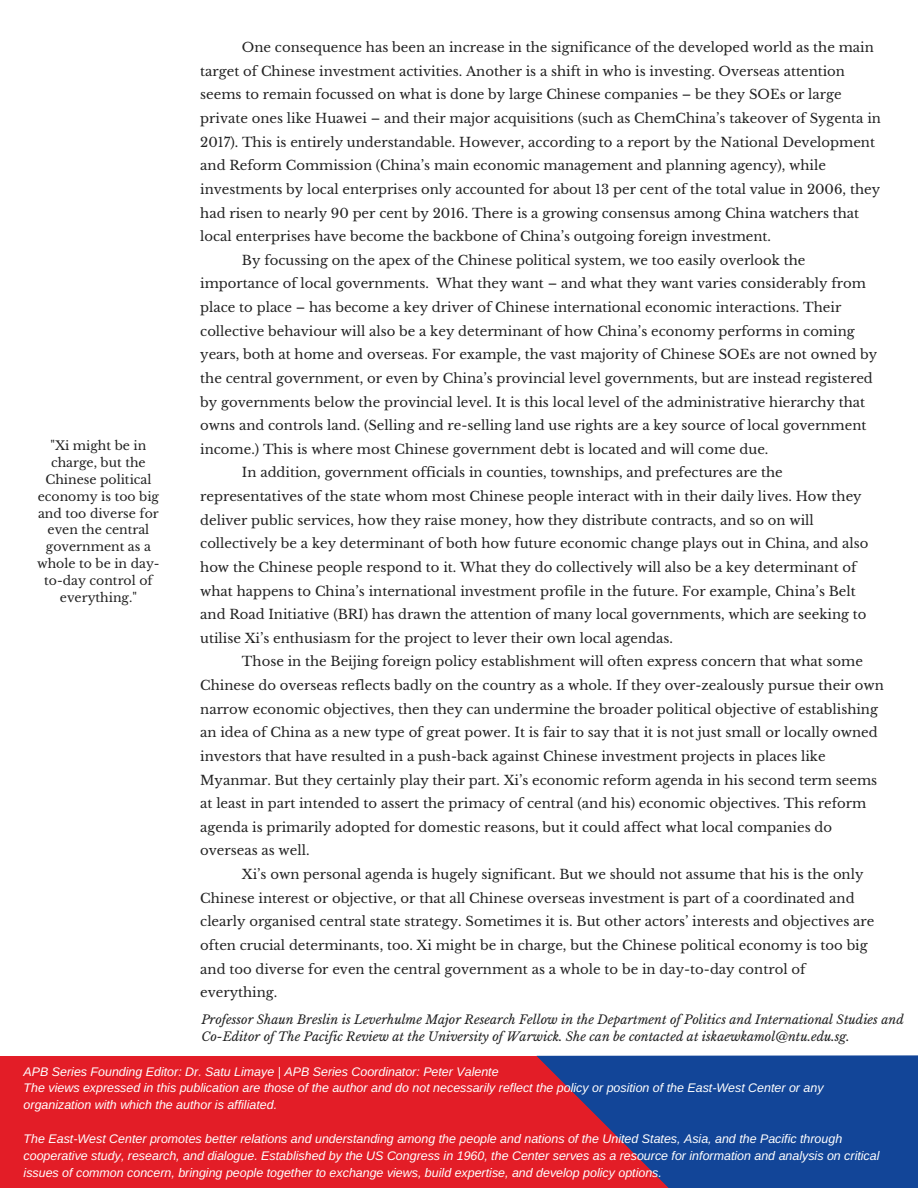
<style>
.page{position:relative;width:918px;height:1188px;background:#fff}
.page>*{position:absolute;margin:0;border:0;box-sizing:border-box;transform-origin:0 0}
.t1{font:13.2px "Libre Baskerville";color:#222}
.t2{font:italic 12.45px/16.8px "Arimo";color:#fff}
.t3{font:italic 12.45px/16.8px "Libre Baskerville";color:#222}
.t4{font:12.45px/16.8px "Libre Baskerville";color:#222;text-align:center}
</style>
<div class="page">
<div style="left:0;top:1056px;width:814px;height:132px;background:#e31d27"></div>
<svg style="left:536px;top:1055px;width:382px;height:133px;fill:#124598"></svg>
<p class="t4" style="left:37px;top:437px;width:124px">"Xi might be in charge, but the<br>Chinese political economy is too big and too diverse for even the central government as a whole to be in day&shy;to-day control of everything."</p>
<p class="t1" style="left:242px;top:39px;width:633px">One consequence has been an increase in the significance of the developed world as the main</p>
<p class="t1" style="left:200px;top:63px;width:646px">target of Chinese investment activities. Another is a shift in who is investing. Overseas attention</p>
<p class="t1" style="left:200px;top:87px;width:643px">seems to remain focussed on what is done by large Chinese companies – be they SOEs or large</p>
<p class="t1" style="left:200px;top:110px;width:682px">private ones like Huawei – and their major acquisitions (such as ChemChina’s takeover of Sygenta in</p>
<p class="t1" style="left:200px;top:134px;width:676px">2017). This is entirely understandable. However, according to a report by the National Development</p>
<p class="t1" style="left:200px;top:158px;width:627px">and Reform Commission (China’s main economic management and planning agency), while</p>
<p class="t1" style="left:200px;top:181px;width:681px">investments by local enterprises only accounted for about 13 per cent of the total value in 2006, they</p>
<p class="t1" style="left:200px;top:205px;width:661px">had risen to nearly 90 per cent by 2016. There is a growing consensus among China watchers that</p>
<p class="t1" style="left:200px;top:228px;width:572px">local enterprises have become the backbone of China’s outgoing foreign investment.</p>
<p class="t1" style="left:242px;top:252px;width:565px">By focussing on the apex of the Chinese political system, we too easily overlook the</p>
<p class="t1" style="left:200px;top:276px;width:667px">importance of local governments. What they want – and what they want varies considerably from</p>
<p class="t1" style="left:200px;top:299px;width:643px">place to place – has become a key driver of Chinese international economic interactions. Their</p>
<p class="t1" style="left:200px;top:323px;width:656px">collective behaviour will also be a key determinant of how China’s economy performs in coming</p>
<p class="t1" style="left:200px;top:347px;width:678px">years, both at home and overseas. For example, the vast majority of Chinese SOEs are not owned by</p>
<p class="t1" style="left:200px;top:370px;width:674px">the central government, or even by China’s provincial level governments, but are instead registered</p>
<p class="t1" style="left:200px;top:394px;width:666px">by governments below the provincial level. It is this local level of the administrative hierarchy that</p>
<p class="t1" style="left:200px;top:417px;width:668px">owns and controls land. (Selling and re-selling land use rights are a key source of local government</p>
<p class="t1" style="left:200px;top:441px;width:570px">income.) This is where most Chinese government debt is located and will come due.</p>
<p class="t1" style="left:242px;top:465px;width:542px">In addition, government officials in counties, townships, and prefectures are the</p>
<p class="t1" style="left:200px;top:488px;width:663px">representatives of the state whom most Chinese people interact with in their daily lives. How they</p>
<p class="t1" style="left:200px;top:512px;width:615px">deliver public services, how they raise money, how they distribute contracts, and so on will</p>
<p class="t1" style="left:200px;top:536px;width:670px">collectively be a key determinant of both how future economic change plays out in China, and also</p>
<p class="t1" style="left:200px;top:559px;width:658px">how the Chinese people respond to it. What they do collectively will also be a key determinant of</p>
<p class="t1" style="left:200px;top:583px;width:657px">what happens to China’s international investment profile in the future. For example, China’s Belt</p>
<p class="t1" style="left:200px;top:606px;width:668px">and Road Initiative (BRI) has drawn the attention of many local governments, which are seeking to</p>
<p class="t1" style="left:200px;top:630px;width:474px">utilise Xi’s enthusiasm for the project to lever their own local agendas.</p>
<p class="t1" style="left:242px;top:654px;width:623px">Those in the Beijing foreign policy establishment will often express concern that what some</p>
<p class="t1" style="left:200px;top:677px;width:685px">Chinese do overseas reflects badly on the country as a whole. If they over-zealously pursue their own</p>
<p class="t1" style="left:200px;top:701px;width:679px">narrow economic objectives, then they can undermine the broader political objective of establishing</p>
<p class="t1" style="left:200px;top:725px;width:679px">an idea of China as a new type of great power. It is fair to say that it is not just small or locally owned</p>
<p class="t1" style="left:200px;top:748px;width:627px">investors that have resulted in a push-back against Chinese investment projects in places like</p>
<p class="t1" style="left:200px;top:772px;width:678px">Myanmar. But they certainly play their part. Xi’s economic reform agenda in his second term seems</p>
<p class="t1" style="left:200px;top:795px;width:668px">at least in part intended to assert the primacy of central (and his) economic objectives. This reform</p>
<p class="t1" style="left:200px;top:819px;width:633px">agenda is primarily adopted for domestic reasons, but it could affect what local companies do</p>
<p class="t1" style="left:200px;top:843px;width:111px">overseas as well.</p>
<p class="t1" style="left:242px;top:866px;width:623px">Xi’s own personal agenda is hugely significant. But we should not assume that his is the only</p>
<p class="t1" style="left:200px;top:890px;width:656px">Chinese interest or objective, or that all Chinese overseas investment is part of a coordinated and</p>
<p class="t1" style="left:200px;top:914px;width:676px">clearly organised central state strategy. Sometimes it is. But other actors’ interests and objectives are</p>
<p class="t1" style="left:200px;top:937px;width:669px">often crucial determinants, too. Xi might be in charge, but the Chinese political economy is too big</p>
<p class="t1" style="left:200px;top:961px;width:607px">and too diverse for even the central government as a whole to be in day-to-day control of</p>
<p class="t1" style="left:200px;top:984px;width:79px">everything.</p>
<p class="t3" style="left:201px;top:1011px;width:704px">Professor Shaun Breslin is Leverhulme Major Research Fellow in the Department of Politics and International Studies and<br>Co-Editor of The Pacific Review at the University of Warwick. She can be contacted at iskaewkamol@ntu.edu.sg.</p>
<p class="t2" style="left:24px;top:1063px;width:801px">APB Series Founding Editor: Dr. Satu Limaye | APB Series Coordinator: Peter Valente<br>The views expressed in this publication are those of the author and do not necessarily reflect the policy or position of the East-West Center or any organization with which the author is affiliated.</p>
<p class="t2" style="left:24px;top:1130px;width:857px">The East-West Center promotes better relations and understanding among the people and nations of the United States, Asia, and the Pacific through cooperative study, research, and dialogue. Established by the US Congress in 1960, the Center serves as a resource for information and analysis on critical issues of common concern, bringing people together to exchange views, build expertise, and develop policy options.</p>
</div>
